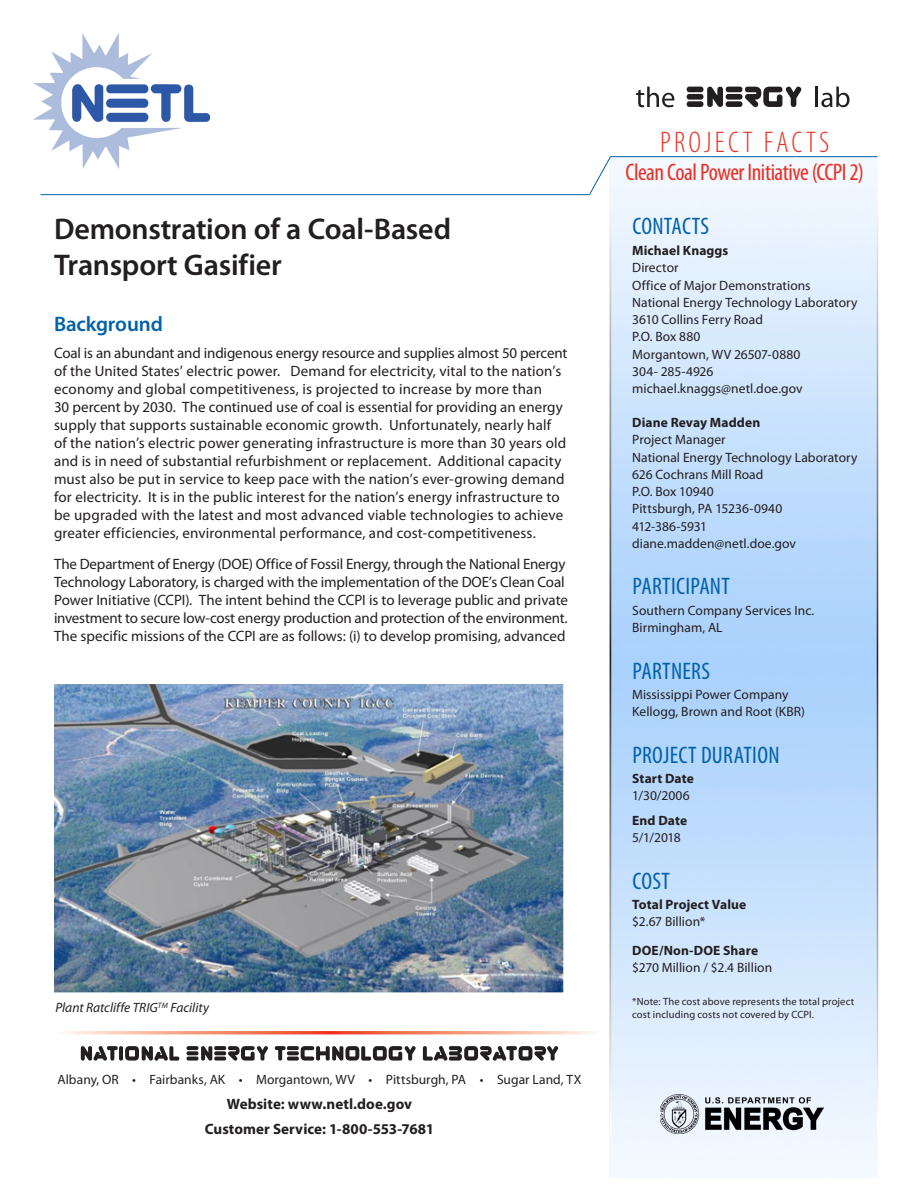
<style>
.page{position:relative;width:918px;height:1188px;background:#fff}
.page>*{position:absolute;margin:0;border:0;box-sizing:border-box;transform-origin:0 0}
.Main_Headline{font:600 30px/36px "Myriad Pro";letter-spacing:-.01em;color:#231f20}
.Fact_sheet_Category{font:300 condensed 30px "Myriad Pro";letter-spacing:.11em;color:#ee2e22}
.Sidebar_Head{font:condensed 24px "Myriad Pro";letter-spacing:.01em;color:#0161ab}
.Product_Line_Text{font:condensed 24px "Myriad Pro";letter-spacing:-.025em;color:#ee2e22}
.Subhead_1{font:600 21px "Myriad Pro";letter-spacing:-.005em;color:#0161ab}
.Body_Text{font:15px/18px "Myriad Pro";letter-spacing:.005em;color:#231f20}
.Website_Customer_Ser{font:700 15px "Myriad Pro";letter-spacing:.005em;color:#231f20}
.NETL_Locations{font:700 15px "Myriad Pro";letter-spacing:.005em;color:#231f20}
.Sidebar_Text{font:13.5px "Myriad Pro";letter-spacing:.005em;color:#231f20}
.Sidebar_Name{font:700 13.5px "Myriad Pro";letter-spacing:.005em;color:#231f20}
.NETL_Locations-2{font:13.5px "Myriad Pro";color:#231f20}
.t1{font:italic 13.5px "Myriad Pro";color:#231f20}
.Sidebar_Text-2{font:13.5px "Myriad Pro";letter-spacing:-.03em;color:#231f20}
.Sidebar_Text-3{font:10.5px/12.8px "Myriad Pro";letter-spacing:.01em;color:#231f20}
</style>
<div class="page">
<svg style="left:81px;top:1046px;width:477px;height:15px"></svg>
<svg style="left:687px;top:87px;width:114px;height:20px"></svg>
<svg style="left:636px;top:87px;width:38px;height:20px"></svg>
<hr style="left:816px;top:87px;width:2px;height:20px;background:#231f20">
<svg style="left:821px;top:87px;width:29px;height:20px"></svg>
<hr style="left:40px;top:194px;width:549px;height:1px;background:#0161ab">
<svg style="left:588px;top:156px;width:24px;height:40px"></svg>
<hr style="left:610px;top:156px;width:268px;height:1px;background:#0161ab">
<hr style="left:610px;top:195px;width:1px;height:939px;background:#fff">
<img style="left:660px;top:1094px;width:164px;height:40px">
<img style="left:34px;top:34px;width:175px;height:135px">
<img style="left:55px;top:685px;width:508px;height:307px">
<div style="left:50px;top:680px;width:518px;height:317px;border:4px solid #fff"></div>
<p class="Main_Headline" style="left:54px;top:210px;width:399px">Demonstration of a Coal-Based<br>Transport Gasifier</p>
<p class="Subhead_1" style="left:54px;top:310px;width:110px">Background</p>
<p class="Body_Text" style="left:54px;top:344px;width:515px">Coal is an abundant and indigenous energy resource and supplies almost 50 percent of the United States’ electric power. Demand for electricity, vital to the nation’s economy and global competitiveness, is projected to increase by more than<br>30 percent by 2030. The continued use of coal is essential for providing an energy supply that supports sustainable economic growth. Unfortunately, nearly half of the nation’s electric power generating infrastructure is more than 30 years old and is in need of substantial refurbishment or replacement. Additional capacity must also be put in service to keep pace with the nation’s ever-growing demand for electricity. It is in the public interest for the nation’s energy infrastructure to be upgraded with the latest and most advanced viable technologies to achieve greater efficiencies, environmental performance, and cost-competitiveness.</p>
<p class="Body_Text" style="left:54px;top:555px;width:516px">The Department of Energy (DOE) Office of Fossil Energy, through the National Energy Technology Laboratory, is charged with the implementation of the DOE’s Clean Coal Power Initiative (CCPI). The intent behind the CCPI is to leverage public and private investment to secure low-cost energy production and protection of the environment.<br>The specific missions of the CCPI are as follows: (i) to develop promising, advanced</p>
<p class="t1" style="left:56px;top:1000px;width:155px">Plant Ratcliffe TRIG<sup>TM</sup> Facility</p>
<p class="NETL_Locations-2" style="left:58px;top:1071px;width:525px">Albany, OR • Fairbanks, AK • Morgantown, WV • Pittsburgh, PA • Sugar Land, TX</p>
<p class="NETL_Locations" style="left:227px;top:1094px;width:187px">Website: www.netl.doe.gov</p>
<p class="Website_Customer_Ser" style="left:205px;top:1119px;width:231px">Customer Service: 1-800-553-7681</p>
<p class="Fact_sheet_Category" style="left:660px;top:124px;width:171px">PROJECT FACTS</p>
<p class="Product_Line_Text" style="left:626px;top:158px;width:240px">Clean Coal Power Initiative (CCPI 2)</p>
<p class="Sidebar_Head" style="left:632px;top:212px;width:78px">CONTACTS</p>
<p class="Sidebar_Name" style="left:632px;top:242px;width:98px">Michael Knaggs</p>
<p class="Sidebar_Text" style="left:632px;top:259px;width:48px">Director</p>
<p class="Sidebar_Text" style="left:632px;top:277px;width:180px">Office of Major Demonstrations</p>
<p class="Sidebar_Text" style="left:632px;top:294px;width:227px">National Energy Technology Laboratory</p>
<p class="Sidebar_Text" style="left:632px;top:311px;width:132px">3610 Collins Ferry Road</p>
<p class="Sidebar_Text" style="left:632px;top:328px;width:70px">P.O. Box 880</p>
<p class="Sidebar_Text" style="left:632px;top:346px;width:170px">Morgantown, WV 26507-0880</p>
<p class="Sidebar_Text" style="left:632px;top:363px;width:83px">304- 285-4926</p>
<p class="Sidebar_Text" style="left:632px;top:380px;width:172px">michael.knaggs@netl.doe.gov</p>
<p class="Sidebar_Name" style="left:632px;top:414px;width:130px">Diane Revay Madden</p>
<p class="Sidebar_Text" style="left:632px;top:432px;width:95px">Project Manager</p>
<p class="Sidebar_Text" style="left:632px;top:449px;width:227px">National Energy Technology Laboratory</p>
<p class="Sidebar_Text" style="left:632px;top:466px;width:133px">626 Cochrans Mill Road</p>
<p class="Sidebar_Text" style="left:632px;top:483px;width:83px">P.O. Box 10940</p>
<p class="Sidebar_Text" style="left:632px;top:501px;width:152px">Pittsburgh, PA 15236-0940</p>
<p class="Sidebar_Text-2" style="left:632px;top:518px;width:76px">412-386-5931</p>
<p class="Sidebar_Text" style="left:632px;top:535px;width:165px">diane.madden@netl.doe.gov</p>
<p class="Sidebar_Head" style="left:632px;top:572px;width:99px">PARTICIPANT</p>
<p class="Sidebar_Text" style="left:632px;top:602px;width:184px">Southern Company Services Inc.</p>
<p class="Sidebar_Text" style="left:632px;top:619px;width:92px">Birmingham, AL</p>
<p class="Sidebar_Head" style="left:632px;top:656px;width:79px">PARTNERS</p>
<p class="Sidebar_Text" style="left:632px;top:686px;width:158px">Mississippi Power Company</p>
<p class="Sidebar_Text" style="left:632px;top:703px;width:174px">Kellogg, Brown and Root (KBR)</p>
<p class="Sidebar_Head" style="left:632px;top:740px;width:149px">PROJECT DURATION</p>
<p class="Sidebar_Name" style="left:632px;top:770px;width:63px">Start Date</p>
<p class="Sidebar_Text" style="left:632px;top:788px;width:59px">1/30/2006</p>
<p class="Sidebar_Name" style="left:632px;top:812px;width:56px">End Date</p>
<p class="Sidebar_Text" style="left:632px;top:829px;width:50px">5/1/2018</p>
<p class="Sidebar_Head" style="left:632px;top:866px;width:39px">COST</p>
<p class="Sidebar_Name" style="left:632px;top:896px;width:116px">Total Project Value</p>
<p class="Sidebar_Text" style="left:632px;top:914px;width:75px">$2.67 Billion*</p>
<p class="Sidebar_Name" style="left:632px;top:942px;width:127px">DOE/Non-DOE Share</p>
<p class="Sidebar_Text" style="left:632px;top:959px;width:142px">$270 Million / $2.4 Billion</p>
<p class="Sidebar_Text-3" style="left:632px;top:995px;width:224px">*Note: The cost above represents the total project cost including costs not covered by CCPI.</p>
</div>
